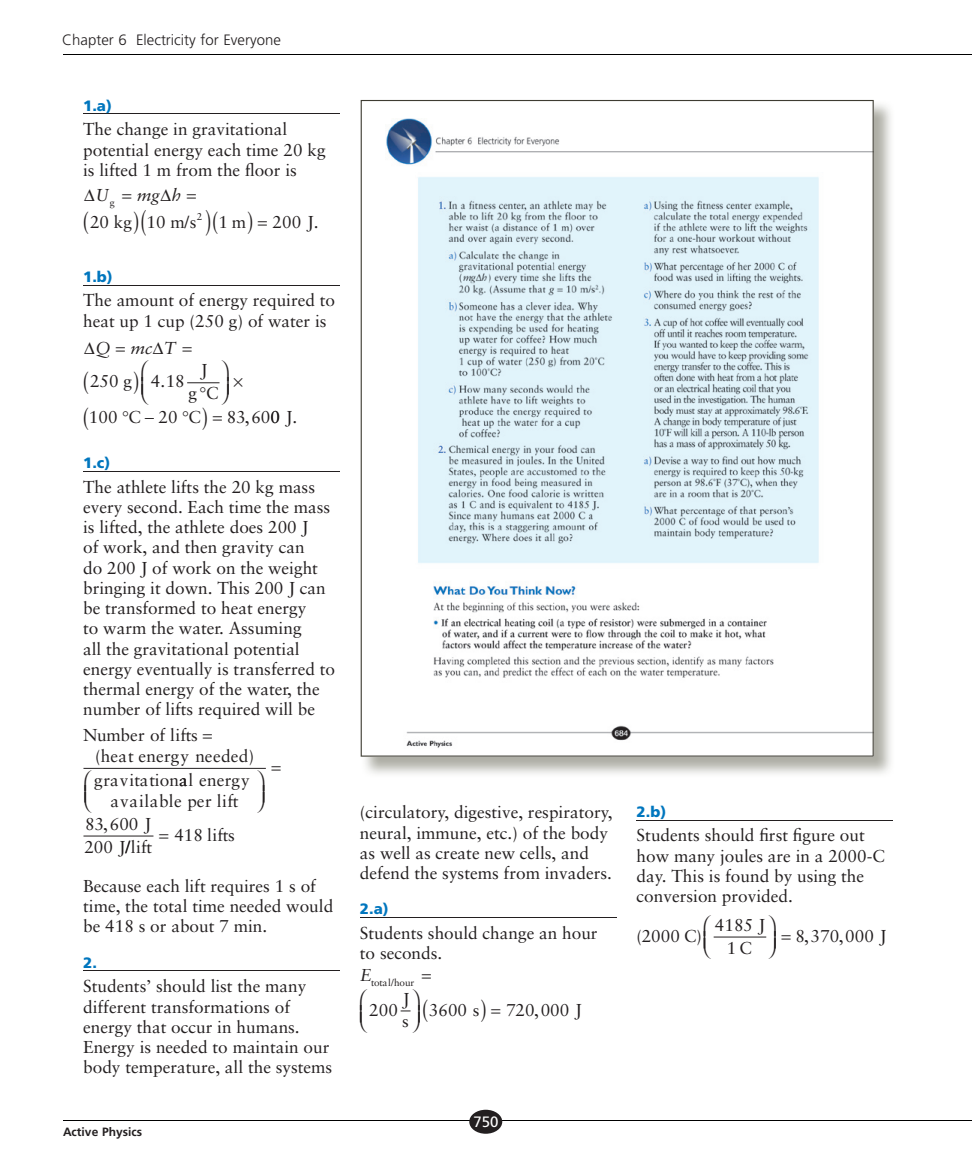
<style>
.page{position:relative;width:972px;height:1175px;background:#fff}
.page>*{position:absolute;margin:0;border:0;box-sizing:border-box;transform-origin:0 0}
.t1{font:17.25px/20.2px "Sabon";color:#231f20}
.t2{font:17.25px "Sabon";letter-spacing:.025em;color:#231f20}
.t3{font:italic 17.25px "Sabon";color:#231f20}
.t4{font:300 15px "Frutiger";color:#231f20}
.t5{font:900 15px "Frutiger";color:#0076be}
.t6{font:15px "Frutiger";color:#fff}
.t7{font:700 12px "Frutiger";color:#231f20}
.t8{font:10.05px "Sabon";letter-spacing:-.005em;color:#231f20}
</style>
<div class="page">
<hr style="left:63px;top:54px;width:909px;height:1px;background:#000">
<hr style="left:63px;top:1120px;width:909px;height:1px;background:#000">
<div style="left:469px;top:1109px;width:33px;height:24px;background:#231f20;border-radius:50%"></div>
<svg style="left:361px;top:100px;width:513px;height:656px"></svg>
<hr style="left:83px;top:114px;width:257px;height:1px;background:#231f20">
<hr style="left:83px;top:285px;width:257px;height:1px;background:#231f20">
<hr style="left:83px;top:471px;width:257px;height:1px;background:#231f20">
<hr style="left:83px;top:970px;width:257px;height:1px;background:#231f20">
<hr style="left:187px;top:382px;width:33px;height:1px;background:#231f20">
<hr style="left:83px;top:768px;width:183px;height:1px;background:#231f20">
<hr style="left:83px;top:835px;width:70px;height:1px;background:#231f20">
<hr style="left:360px;top:917px;width:256px;height:1px;background:#231f20">
<hr style="left:637px;top:819px;width:256px;height:1px;background:#231f20">
<hr style="left:714px;top:936px;width:52px;height:1px;background:#231f20">
<svg style="left:401px;top:1010px;width:10px;height:2px"></svg>
<p class="t4" style="left:62px;top:31px;width:220px">Chapter 6 Electricity for Everyone</p>
<p class="t5" style="left:83px;top:96px;width:30px">1.a)</p>
<p class="t1" style="left:83px;top:119px;width:244px">The change in gravitational potential energy each time 20 kg is lifted 1 m from the floor is</p>
<p class="t3" style="left:84px;top:185px;width:26px">∆U</p>
<p class="t3" style="left:137px;top:185px;width:46px">mg h</p>
<p class="t8" style="left:110px;top:196px;width:6px">g</p>
<p class="t1" style="left:90px;top:211px;width:44px">20 kg</p>
<p class="t1" style="left:147px;top:211px;width:51px">10 m/s</p>
<p class="t1" style="left:218px;top:211px;width:29px">1m</p>
<p class="t1" style="left:273px;top:211px;width:48px">200 J.</p>
<p class="t8" style="left:197px;top:210px;width:7px">2</p>
<p class="t5" style="left:83px;top:267px;width:31px">1.b)</p>
<p class="t1" style="left:83px;top:290px;width:254px">The amount of energy required to heat up 1 cup (250 g) of water is</p>
<p class="t3" style="left:84px;top:338px;width:93px">∆Q mc T</p>
<p class="t1" style="left:188px;top:358px;width:32px;line-height:23.4px;text-indent:12px">J g C<br>C</p>
<p class="t1" style="left:90px;top:371px;width:44px">250 g</p>
<p class="t1" style="left:151px;top:371px;width:35px">418</p>
<p class="t1" style="left:89px;top:407px;width:30px">100</p>
<p class="t1" style="left:227px;top:407px;width:45px">83 60</p>
<p class="t1" style="left:160px;top:371px;width:6px">.</p>
<p class="t1" style="left:129px;top:407px;width:51px">C− 20</p>
<p class="t1" style="left:245px;top:407px;width:54px">, 0J.</p>
<p class="t5" style="left:83px;top:453px;width:29px">1.c)</p>
<p class="t1" style="left:83px;top:476px;width:254px">The athlete lifts the 20 kg mass every second. Each time the mass is lifted, the athlete does 200 J<br>of work, and then gravity can<br>do 200 J of work on the weight bringing it down. This 200 J can be transformed to heat energy<br>to warm the water. Assuming<br>all the gravitational potential energy eventually is transferred to thermal energy of the water, the number of lifts required will be</p>
<p class="t1" style="left:95px;top:724px;width:160px;line-height:21px;text-indent:-12px">Number of lifts<br>(heat energy needed)</p>
<p class="t2" style="left:94px;top:770px;width:157px">gravitational energy</p>
<p class="t2" style="left:110px;top:791px;width:129px">available per lift</p>
<p class="t1" style="left:85px;top:813px;width:67px">83 600 J</p>
<p class="t1" style="left:84px;top:836px;width:69px">200 J/lift</p>
<p class="t1" style="left:103px;top:813px;width:6px">,</p>
<p class="t1" style="left:174px;top:824px;width:62px">418 lifts</p>
<p class="t1" style="left:83px;top:875px;width:252px">Because each lift requires 1 s of time, the total time needed would be 418 s or about 7 min.</p>
<p class="t5" style="left:83px;top:953px;width:15px">2.</p>
<p class="t1" style="left:83px;top:976px;width:251px">Students’ should list the many different transformations of energy that occur in humans.<br>Energy is needed to maintain our body temperature, all the systems</p>
<p class="t7" style="left:63px;top:1124px;width:81px">Active Physics</p>
<p class="t1" style="left:360px;top:802px;width:254px">(circulatory, digestive, respiratory, neural, immune, etc.) of the body as well as create new cells, and defend the systems from invaders.</p>
<p class="t5" style="left:360px;top:900px;width:30px">2.a)</p>
<p class="t1" style="left:360px;top:922px;width:239px">Students should change an hour to seconds.</p>
<p class="t8" style="left:360px;top:977px;width:56px"><sup>E</sup>total/hour</p>
<p class="t1" style="left:402px;top:987px;width:9px;line-height:22.8px">J s</p>
<p class="t1" style="left:429px;top:999px;width:52px">3600 s</p>
<p class="t1" style="left:506px;top:999px;width:77px">720,000 J</p>
<p class="t1" style="left:369px;top:999px;width:30px">200</p>
<p class="t5" style="left:637px;top:802px;width:31px">2.b)</p>
<p class="t1" style="left:637px;top:825px;width:250px">Students should first figure out how many joules are in a 2000-C day. This is found by using the conversion provided.</p>
<p class="t1" style="left:637px;top:925px;width:67px">(2000 C)</p>
<p class="t1" style="left:804px;top:925px;width:6px">,</p>
<p class="t1" style="left:839px;top:925px;width:6px">,</p>
<p class="t1" style="left:715px;top:913px;width:52px;line-height:23px;text-align:center">4185 J<br>1C</p>
<p class="t1" style="left:795px;top:925px;width:93px">8 370 000 J</p>
<p class="t6" style="left:474px;top:1112px;width:27px">750</p>
</div>
